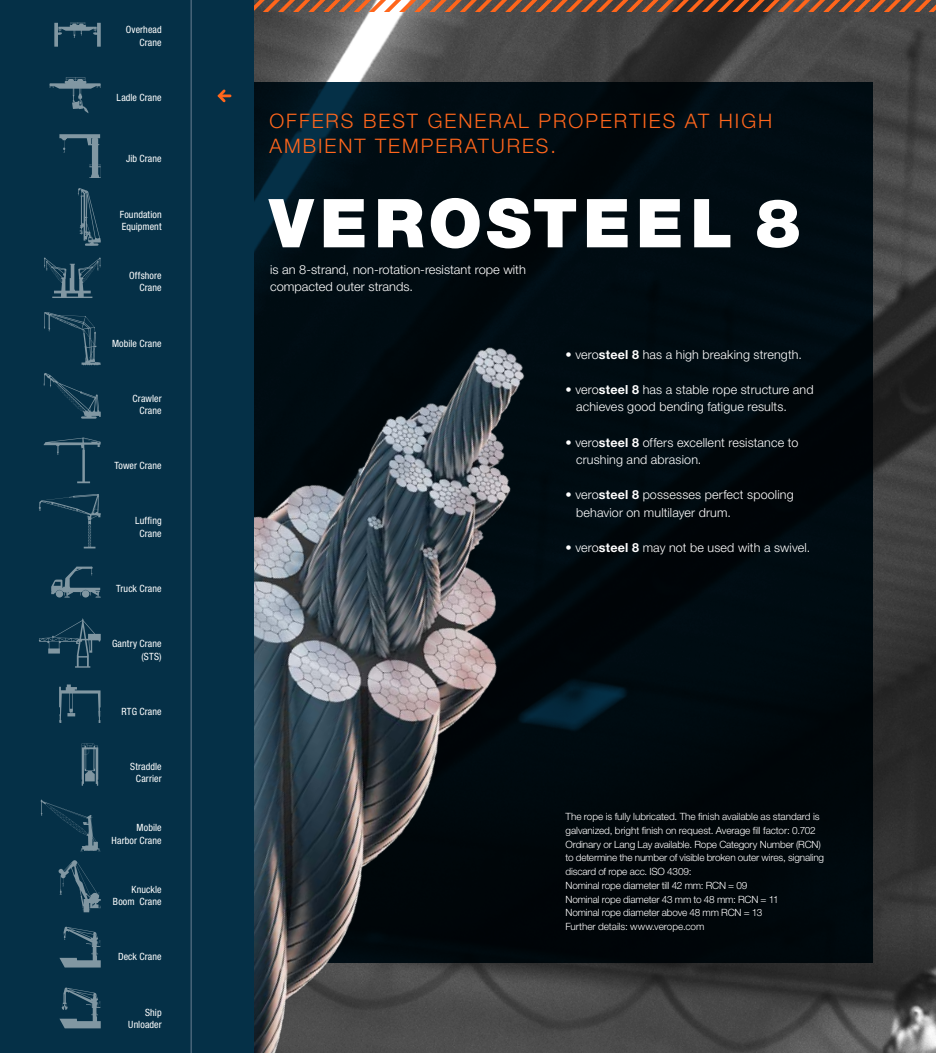
<style>
.page{position:relative;width:936px;height:1053px;background:#fff}
.page>*{position:absolute;margin:0;border:0;box-sizing:border-box;transform-origin:0 0}
.t1{font:900 67.5px "Helvetica Neue LT Std";letter-spacing:.08em;color:#fff}
.t2{font:300 20px/25px "Helvetica Neue LT Std";letter-spacing:.1em;color:#ff661c}
.t3{font:300 12.5px/17.5px "Helvetica Neue LT Std";letter-spacing:.01em;color:#fff}
.t4{font:300 10px/13.8px "Helvetica Neue LT Std";letter-spacing:-.015em;color:#fff}
.t5{font:condensed 10px/12.5px "Helvetica Neue LT Std";letter-spacing:.01em;color:#fff;text-align:right}
.s1{font-weight:700}
</style>
<div class="page">
<img style="left:254px;top:12px;width:681px;height:1040px">
<div style="left:181px;top:83px;width:691px;height:880px;background:#000b11"></div>
<img style="left:254px;top:347px;width:311px;height:705px">
<div style="left:0;top:0;width:181px;height:1052px;background:#053047"></div>
<svg style="left:49px;top:77px;width:52px;height:36px"></svg>
<svg style="left:59px;top:134px;width:42px;height:44px"></svg>
<svg style="left:78px;top:188px;width:23px;height:58px"></svg>
<svg style="left:44px;top:257px;width:57px;height:41px"></svg>
<svg style="left:44px;top:312px;width:57px;height:53px"></svg>
<svg style="left:44px;top:373px;width:57px;height:45px"></svg>
<svg style="left:44px;top:437px;width:57px;height:46px"></svg>
<svg style="left:39px;top:494px;width:62px;height:54px"></svg>
<svg style="left:39px;top:618px;width:62px;height:49px"></svg>
<svg style="left:59px;top:684px;width:42px;height:39px"></svg>
<svg style="left:82px;top:743px;width:16px;height:42px"></svg>
<svg style="left:40px;top:799px;width:61px;height:52px"></svg>
<svg style="left:59px;top:860px;width:42px;height:52px"></svg>
<svg style="left:59px;top:926px;width:42px;height:41px"></svg>
<svg style="left:59px;top:987px;width:42px;height:41px"></svg>
<svg style="left:51px;top:566px;width:50px;height:31px"></svg>
<svg style="left:54px;top:22px;width:47px;height:25px"></svg>
<svg style="left:254px;top:0;width:681px;height:12px"></svg>
<div style="left:181px;top:0;width:73px;height:1052px;background:#053047"></div>
<svg style="left:217px;top:89px;width:13px;height:14px"></svg>
<hr style="left:191px;top:0;width:1px;height:1052px;background:#6a7f92">
<p class="t5" style="left:126px;top:24px;width:37px">Overhead<br>Crane</p>
<p class="t5" style="left:117px;top:91px;width:47px">Ladle Crane</p>
<p class="t5" style="left:126px;top:152px;width:37px">Jib Crane</p>
<p class="t5" style="left:120px;top:208px;width:43px;text-align:left">Foundation<br>Equipment</p>
<p class="t5" style="left:129px;top:269px;width:34px">Offshore<br>Crane</p>
<p class="t5" style="left:112px;top:337px;width:51px">Mobile Crane</p>
<p class="t5" style="left:133px;top:392px;width:31px">Crawler<br>Crane</p>
<p class="t5" style="left:114px;top:459px;width:49px">Tower Crane</p>
<p class="t5" style="left:135px;top:514px;width:28px;text-align:center">Luffing<br>Crane</p>
<p class="t5" style="left:116px;top:582px;width:47px">Truck Crane</p>
<p class="t5" style="left:112px;top:637px;width:51px">Gantry Crane (STS)</p>
<p class="t5" style="left:121px;top:705px;width:42px">RTG Crane</p>
<p class="t5" style="left:130px;top:760px;width:33px;text-align:center">Straddle<br>Carrier</p>
<p class="t5" style="left:112px;top:821px;width:52px">Mobile<br>Harbor Crane</p>
<p class="t5" style="left:113px;top:882px;width:50px">Knuckle<br>Boom Crane</p>
<p class="t5" style="left:118px;top:950px;width:45px">Deck Crane</p>
<p class="t5" style="left:128px;top:1005px;width:35px">Ship<br>Unloader</p>
<h2 class="t2" style="left:269px;top:108px;width:504px">OFFERS BEST GENERAL PROPERTIES AT HIGH<br>AMBIENT TEMPERATURES.</h2>
<h1 class="t1" style="left:269px;top:183px;width:532px">VEROSTEEL 8</h1>
<p class="t3" style="left:270px;top:260px;width:257px">is an 8-strand, non-rotation-resistant rope with compacted outer strands.</p>
<p class="t3" style="left:565px;top:345px;width:238px">• vero<span class="s1">steel 8</span> has a high breaking strength.</p>
<p class="t3" style="left:576px;top:380px;width:239px;text-indent:-11px">• vero<span class="s1">steel 8</span> has a stable rope structure and achieves good bending fatigue results.</p>
<p class="t3" style="left:576px;top:433px;width:224px;text-indent:-11px">• vero<span class="s1">steel 8</span> offers excellent resistance to crushing and abrasion.</p>
<p class="t3" style="left:576px;top:485px;width:219px;text-indent:-11px">• vero<span class="s1">steel 8</span> possesses perfect spooling behavior on multilayer drum.</p>
<p class="t3" style="left:565px;top:538px;width:246px">• vero<span class="s1">steel 8</span> may not be used with a swivel.</p>
<p class="t4" style="left:565px;top:809px;width:260px">The rope is fully lubricated. The finish available as standard is galvanized, bright finish on request. Average fill factor: 0.702<br>Ordinary or Lang Lay available. Rope Category Number (RCN) to determine the number of visible broken outer wires, signaling discard of rope acc. ISO 4309:<br>Nominal rope diameter till 42 mm: RCN = 09<br>Nominal rope diameter 43 mm to 48 mm: RCN = 11<br>Nominal rope diameter above 48 mm RCN = 13<br>Further details: www.verope.com</p>
</div>
